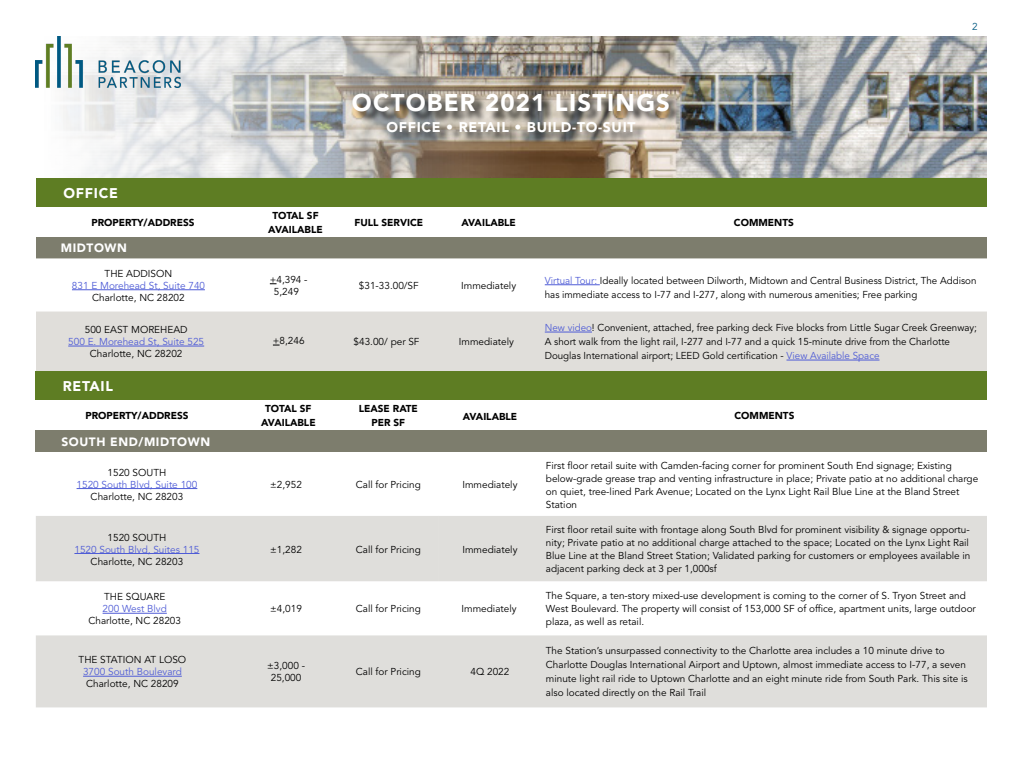
<style>
.page{position:relative;width:1024px;height:768px;background:#fff}
.page>*{position:absolute;margin:0;border:0;box-sizing:border-box;transform-origin:0 0}
.t1{font:900 24px "Avenir LT Std";letter-spacing:.05em;color:#fff}
.t2{font:900 14px "Avenir LT Std";letter-spacing:.05em;color:#fff}
.t3{font:900 14px "Avenir LT Std";letter-spacing:.05em;color:#fff}
.t4{font:900 12px "Avenir LT Std";letter-spacing:.05em;color:#fff}
.t5{font:10px/13px "Avenir LT Std";color:#000}
.t6{font:900 10px/14px "Avenir LT Std";color:#000;text-align:center}
.t7{font:10px "Avenir LT Std";color:#4f5cd6}
.t8{font:10px "Avenir LT Std";color:#005981}
.s1{color:#4f5cd6}
</style>
<div class="page">
<img style="left:36px;top:37px;width:951px;height:141px">
<div style="left:355px;top:95px;width:326px;height:49px;background:#000;opacity:.75"></div>
<div style="left:36px;top:178px;width:951px;height:29px;background:#5e7d23"></div>
<div style="left:36px;top:237px;width:951px;height:21px;background:#7d7d6d"></div>
<svg style="left:36px;top:258px;width:951px;height:54px"></svg>
<div style="left:36px;top:312px;width:951px;height:59px;background:#e0deda"></div>
<hr style="left:72px;top:290px;width:133px;height:1px;background:#4f5cd6">
<hr style="left:545px;top:285px;width:55px;height:1px;background:#4f5cd6">
<svg style="left:68px;top:346px;width:17px;height:1px"></svg>
<hr style="left:85px;top:346px;width:72px;height:1px;background:#4f5cd6">
<hr style="left:157px;top:346px;width:47px;height:1px;background:#4f5cd6">
<hr style="left:545px;top:332px;width:47px;height:1px;background:#4f5cd6">
<hr style="left:787px;top:360px;width:93px;height:1px;background:#4f5cd6">
<img style="left:36px;top:37px;width:145px;height:50px">
<div style="left:36px;top:371px;width:951px;height:29px;background:#5e7d23"></div>
<div style="left:36px;top:430px;width:951px;height:22px;background:#7d7d6d"></div>
<div style="left:36px;top:516px;width:402px;height:65px;background:#dfdedb"></div>
<div style="left:438px;top:516px;width:549px;height:65px;background:#dfdedb"></div>
<div style="left:36px;top:635px;width:951px;height:72px;background:#dfdedb"></div>
<hr style="left:77px;top:488px;width:120px;height:1px;background:#4f5cd6">
<hr style="left:74px;top:553px;width:125px;height:1px;background:#4f5cd6">
<hr style="left:103px;top:613px;width:64px;height:1px;background:#4f5cd6">
<hr style="left:83px;top:676px;width:99px;height:1px;background:#4f5cd6">
<h1 class="t1" style="left:352px;top:88px;width:320px">OCTOBER 2021 LISTINGS</h1>
<h2 class="t2" style="left:386px;top:118px;width:251px">OFFICE • RETAIL • BUILD-TO-SUIT</h2>
<p class="t8" style="left:972px;top:21px;width:7px">2</p>
<h2 class="t3" style="left:64px;top:184px;width:56px">OFFICE</h2>
<p class="t6" style="left:91px;top:215px;width:105px">PROPERTY/ADDRESS</p>
<p class="t6" style="left:268px;top:208px;width:56px">TOTAL SF<br>AVAILABLE</p>
<p class="t6" style="left:354px;top:215px;width:70px">FULL SERVICE</p>
<p class="t6" style="left:461px;top:215px;width:56px">AVAILABLE</p>
<p class="t6" style="left:734px;top:215px;width:61px">COMMENTS</p>
<p class="t4" style="left:61px;top:241px;width:68px">MIDTOWN</p>
<p class="t5" style="left:105px;top:267px;width:69px">THE ADDISON</p>
<p class="t7" style="left:72px;top:280px;width:134px">831 E Morehead St, Suite 740</p>
<p class="t5" style="left:92px;top:291px;width:94px">Charlotte, NC 28202</p>
<p class="t5" style="left:270px;top:274px;width:39px;line-height:12px;text-align:center">+4,394 -<br>5,249</p>
<p class="t5" style="left:359px;top:279px;width:61px">$31-33.00/SF</p>
<p class="t5" style="left:461px;top:279px;width:57px">Immediately</p>
<p class="t5" style="left:545px;top:274px;width:433px;line-height:14px"><span class="s1">Virtual Tour:</span> Ideally located between Dilworth, Midtown and Central Business District, The Addison has immediate access to I-77 and I-277, along with numerous amenities; Free parking</p>
<p class="t5" style="left:85px;top:323px;width:104px">500 EAST MOREHEAD</p>
<p class="t7" style="left:68px;top:336px;width:137px">500 E. Morehead St, Suite 525</p>
<p class="t5" style="left:90px;top:347px;width:94px">Charlotte, NC 28202</p>
<p class="t5" style="left:273px;top:334px;width:33px">+8,246</p>
<p class="t5" style="left:354px;top:335px;width:67px">$43.00/ per SF</p>
<p class="t5" style="left:459px;top:335px;width:57px">Immediately</p>
<p class="t5" style="left:545px;top:321px;width:434px;line-height:14px"><span class="s1">New video</span>! Convenient, attached, free parking deck Five blocks from Little Sugar Creek Greenway;<br>A short walk from the light rail, I-277 and I-77 and a quick 15-minute drive from the Charlotte<br>Douglas International airport; LEED Gold certification - <span class="s1">View Available Space</span></p>
<h2 class="t3" style="left:63px;top:377px;width:52px">RETAIL</h2>
<p class="t6" style="left:85px;top:408px;width:105px">PROPERTY/ADDRESS</p>
<p class="t6" style="left:261px;top:401px;width:56px">TOTAL SF<br>AVAILABLE</p>
<p class="t6" style="left:359px;top:401px;width:61px">LEASE RATE<br>PER SF</p>
<p class="t6" style="left:463px;top:409px;width:56px">AVAILABLE</p>
<p class="t6" style="left:734px;top:408px;width:61px">COMMENTS</p>
<p class="t4" style="left:61px;top:435px;width:150px">SOUTH END/MIDTOWN</p>
<p class="t5" style="left:108px;top:466px;width:60px">1520 SOUTH</p>
<p class="t7" style="left:77px;top:478px;width:122px">1520 South Blvd, Suite 100</p>
<p class="t5" style="left:91px;top:490px;width:94px">Charlotte, NC 28203</p>
<p class="t5" style="left:546px;top:459px;width:434px">First floor retail suite with Camden-facing corner for prominent South End signage; Existing below-grade grease trap and venting infrastructure in place; Private patio at no additional charge on quiet, tree-lined Park Avenue; Located on the Lynx Light Rail Blue Line at the Bland Street Station</p>
<p class="t5" style="left:270px;top:478px;width:33px">±2,952</p>
<p class="t5" style="left:356px;top:478px;width:67px">Call for Pricing</p>
<p class="t5" style="left:462px;top:478px;width:57px">Immediately</p>
<p class="t5" style="left:108px;top:531px;width:60px">1520 SOUTH</p>
<p class="t7" style="left:74px;top:543px;width:127px">1520 South Blvd, Suites 115</p>
<p class="t5" style="left:91px;top:555px;width:94px">Charlotte, NC 28203</p>
<p class="t5" style="left:104px;top:591px;width:63px">THE SQUARE</p>
<p class="t7" style="left:103px;top:603px;width:66px">200 West Blvd</p>
<p class="t5" style="left:88px;top:615px;width:94px">Charlotte, NC 28203</p>
<p class="t5" style="left:79px;top:654px;width:109px">THE STATION AT LOSO</p>
<p class="t7" style="left:83px;top:666px;width:100px">3700 South Boulevard</p>
<p class="t5" style="left:86px;top:678px;width:94px">Charlotte, NC 28209</p>
<p class="t5" style="left:270px;top:543px;width:33px">±1,282</p>
<p class="t5" style="left:356px;top:543px;width:67px">Call for Pricing</p>
<p class="t5" style="left:462px;top:543px;width:57px">Immediately</p>
<p class="t5" style="left:270px;top:603px;width:33px">±4,019</p>
<p class="t5" style="left:356px;top:603px;width:67px">Call for Pricing</p>
<p class="t5" style="left:462px;top:603px;width:57px">Immediately</p>
<p class="t5" style="left:267px;top:660px;width:39px;line-height:12px;text-align:center">±3,000 -<br>25,000</p>
<p class="t5" style="left:356px;top:666px;width:67px">Call for Pricing</p>
<p class="t5" style="left:471px;top:666px;width:40px">4Q 2022</p>
<p class="t5" style="left:546px;top:523px;width:426px">First floor retail suite with frontage along South Blvd for prominent visibility &amp; signage opportu&shy;nity; Private patio at no additional charge attached to the space; Located on the Lynx Light Rail Blue Line at the Bland Street Station; Validated parking for customers or employees available in adjacent parking deck at 3 per 1,000sf</p>
<p class="t5" style="left:546px;top:590px;width:431px">The Square, a ten-story mixed-use development is coming to the corner of S. Tryon Street and<br>West Boulevard. The property will consist of 153,000 SF of office, apartment units, large outdoor plaza, as well as retail.</p>
<p class="t5" style="left:546px;top:644px;width:423px;line-height:14px">The Station’s unsurpassed connectivity to the Charlotte area includes a 10 minute drive to Charlotte Douglas International Airport and Uptown, almost immediate access to I-77, a seven minute light rail ride to Uptown Charlotte and an eight minute ride from South Park. This site is also located directly on the Rail Trail</p>
</div>
